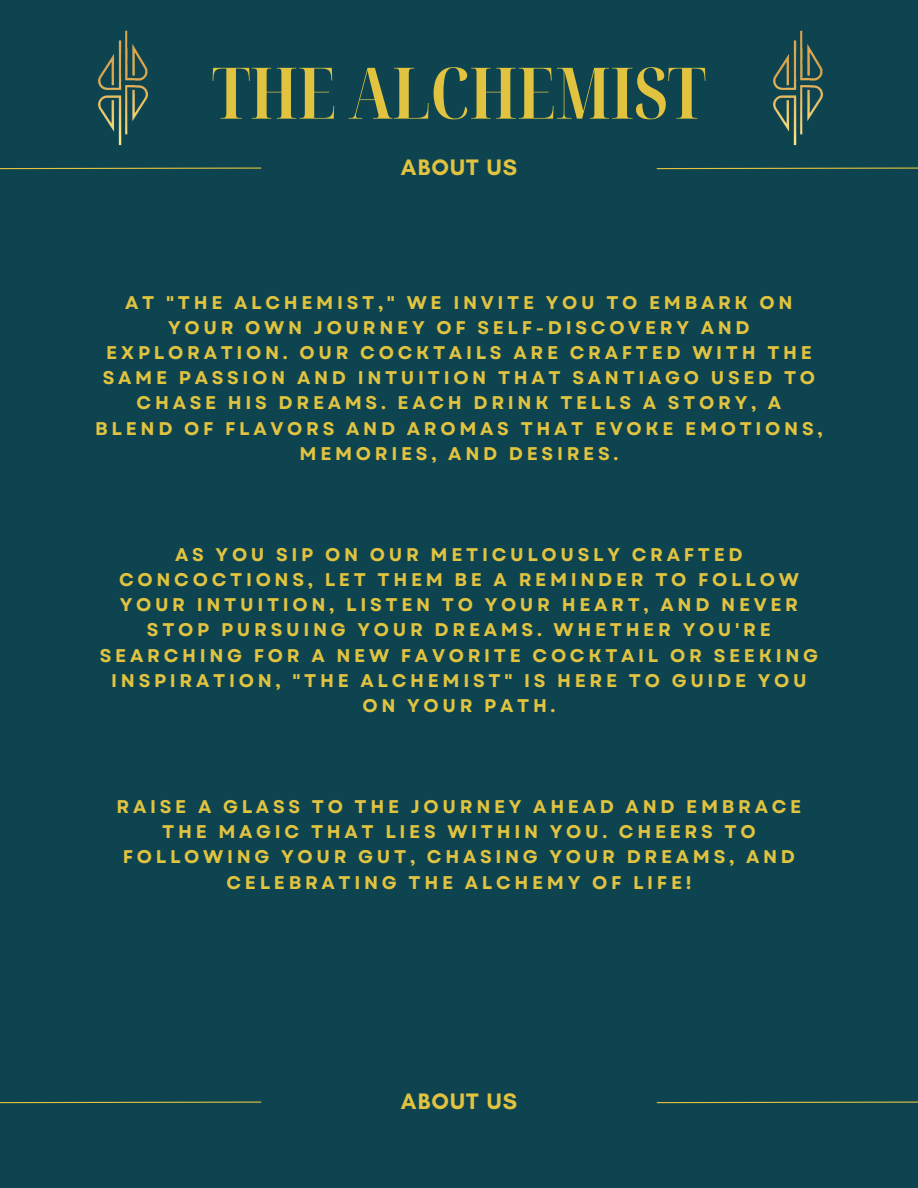
<style>
.page{position:relative;width:918px;height:1188px;background:#0d4450}
.page>*{position:absolute;margin:0;border:0;box-sizing:border-box;transform-origin:0 0}
.t1{font:700 extra-condensed 71.1px "Noto Serif Display";color:#e1c340}
.t2{font:700 22.8px "Glacial Indifference";letter-spacing:.05em;color:#e1c340}
.t3{font:700 18.3px/25.2px "Garet";letter-spacing:.2em;color:#e1c340;text-align:center}
</style>
<div class="page">
<svg style="left:0;top:167px;width:262px;height:3px"></svg>
<svg style="left:656px;top:167px;width:262px;height:3px"></svg>
<svg style="left:0;top:1101px;width:262px;height:3px"></svg>
<svg style="left:656px;top:1101px;width:262px;height:3px"></svg>
<img style="left:773px;top:30px;width:51px;height:116px">
<img style="left:98px;top:30px;width:51px;height:116px">
<p class="t1" style="left:212px;top:43px;width:495px">THE ALCHEMIST</p>
<p class="t2" style="left:401px;top:153px;width:118px">ABOUT US</p>
<p class="t3" style="left:95px;top:290px;width:729px">AT "THE ALCHEMIST," WE INVITE YOU TO EMBARK ON YOUR OWN JOURNEY OF SELF-DISCOVERY AND EXPLORATION. OUR COCKTAILS ARE CRAFTED WITH THE SAME PASSION AND INTUITION THAT SANTIAGO USED TO CHASE HIS DREAMS. EACH DRINK TELLS A STORY, A<br>BLEND OF FLAVORS AND AROMAS THAT EVOKE EMOTIONS, MEMORIES, AND DESIRES.</p>
<p class="t3" style="left:100px;top:542px;width:720px">AS YOU SIP ON OUR METICULOUSLY CRAFTED CONCOCTIONS, LET THEM BE A REMINDER TO FOLLOW YOUR INTUITION, LISTEN TO YOUR HEART, AND NEVER STOP PURSUING YOUR DREAMS. WHETHER YOU'RE SEARCHING FOR A NEW FAVORITE COCKTAIL OR SEEKING INSPIRATION, "THE ALCHEMIST" IS HERE TO GUIDE YOU ON YOUR PATH.</p>
<p class="t3" style="left:117px;top:794px;width:686px">RAISE A GLASS TO THE JOURNEY AHEAD AND EMBRACE THE MAGIC THAT LIES WITHIN YOU. CHEERS TO FOLLOWING YOUR GUT, CHASING YOUR DREAMS, AND CELEBRATING THE ALCHEMY OF LIFE!</p>
<h1 class="t2" style="left:401px;top:1087px;width:118px">ABOUT US</h1>
</div>
